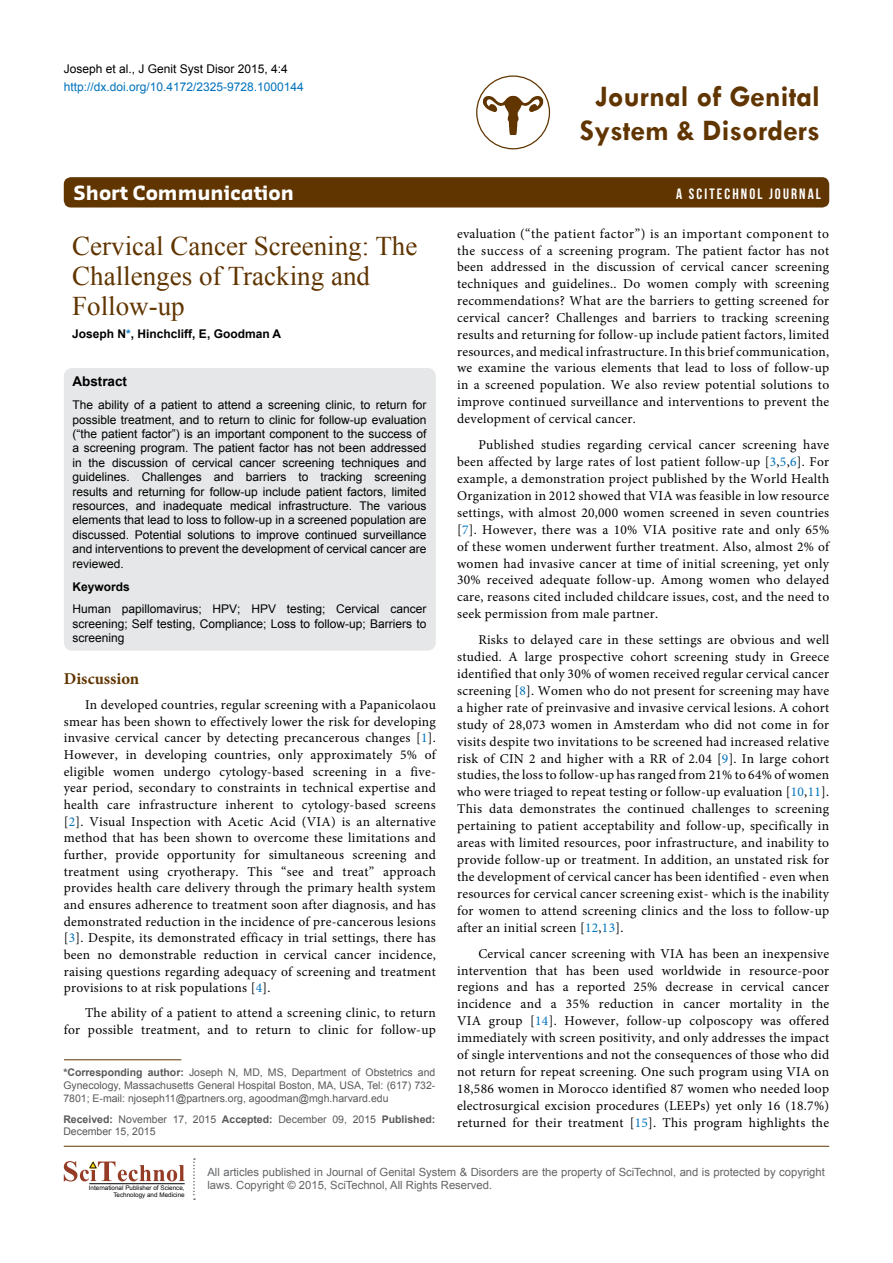
<style>
.page{position:relative;width:893px;height:1263px;background:#fff}
.page>*{position:absolute;margin:0;border:0;box-sizing:border-box;transform-origin:0 0}
.t1{font:700 30px/34.5px "Tw Cen";color:#603500;text-align:center}
.t2{font:27px/30px "Times New Roman";color:#603500}
.t3{font:700 19.2px "Sansa";color:#fff}
.t4{font:700 16.5px "Minion Pro";color:#603500}
.t5{font:15px "Bebas Neue";letter-spacing:.14em;color:#fff}
.t6{font:13.5px/17px "Minion Pro";letter-spacing:.02em;color:#000;text-align:justify}
.t7{font:700 13.5px "Arial";color:#000}
.t8{font:12px/14.4px "Arial";color:#000;text-align:justify}
.t9{font:12px "Arial";color:#0072bc}
.t10{font:700 12px "Arial";color:#000}
.t11{font:11.25px "Arial";color:#636466}
.t12{font:10.5px/12.6px "Arial";color:#58595b;text-align:justify}
.t13{font:6.3px "Arial";color:#000}
.s1{color:#0072bc}
.s2{font-weight:700}
</style>
<div class="page">
<div style="left:64px;top:177px;width:765px;height:30px;background:#603500;border-radius:7px"></div>
<hr style="left:64px;top:1146px;width:765px;height:1px;background:#603500">
<svg style="left:483px;top:96px;width:60px;height:39px"></svg>
<div style="left:476px;top:75px;width:74px;height:74px;border:1px solid #603500;border-radius:50%"></div>
<svg style="left:193px;top:1158px;width:2px;height:42px"></svg>
<svg style="left:64px;top:1161px;width:121px;height:20px"></svg>
<hr style="left:89px;top:1183px;width:96px;height:1px;background:#000">
<div style="left:64px;top:368px;width:372px;height:283px;background:#e6e7e8;border-radius:9px"></div>
<hr style="left:64px;top:1059px;width:117px;height:1px;background:#603500">
<p class="t8" style="left:64px;top:61px;width:226px">Joseph et al., J Genit Syst Disor 2015, 4:4</p>
<p class="t9" style="left:64px;top:78px;width:242px">http://dx.doi.org/10.4172/2325-9728.1000144</p>
<h1 class="t1" style="left:580px;top:78px;width:242px">Journal of Genital<br>System &amp; Disorders</h1>
<h3 class="t3" style="left:74px;top:181px;width:222px">Short Communication</h3>
<p class="t5" style="left:676px;top:186px;width:146px">A SCITECHNOL JOURNAL</p>
<h2 class="t2" style="left:72px;top:231px;width:347px">Cervical Cancer Screening: The<br>Challenges of Tracking and<br>Follow-up</h2>
<p class="t10" style="left:72px;top:326px;width:210px">Joseph N<span class="s1">*</span>, Hinchcliff, E, Goodman A</p>
<p class="t7" style="left:72px;top:373px;width:56px">Abstract</p>
<p class="t8" style="left:72px;top:398px;width:356px">The ability of a patient to attend a screening clinic, to return for possible treatment, and to return to clinic for follow-up evaluation (“the patient factor”) is an important component to the success of a screening program. The patient factor has not been addressed in the discussion of cervical cancer screening techniques and guidelines. Challenges and barriers to tracking screening results and returning for follow-up include patient factors, limited resources, and inadequate medical infrastructure. The various elements that lead to loss to follow-up in a screened population are discussed. Potential solutions to improve continued surveillance and interventions to prevent the development of cervical cancer are reviewed.</p>
<p class="t10" style="left:72px;top:578px;width:59px">Keywords</p>
<p class="t8" style="left:72px;top:602px;width:356px">Human papillomavirus; HPV; HPV testing; Cervical cancer screening; Self testing, Compliance; Loss to follow-up; Barriers to screening</p>
<p class="t4" style="left:64px;top:667px;width:77px">Discussion</p>
<p class="t6" style="left:64px;top:697px;width:374px;text-indent:21px">In developed countries, regular screening with a Papanicolaou smear has been shown to effectively lower the risk for developing invasive cervical cancer by detecting precancerous changes [<span class="s1">1</span>].<br>However, in developing countries, only approximately 5% of eligible women undergo cytology-based screening in a five&shy;year period, secondary to constraints in technical expertise and health care infrastructure inherent to cytology-based screens [<span class="s1">2</span>]. Visual Inspection with Acetic Acid (VIA) is an alternative method that has been shown to overcome these limitations and further, provide opportunity for simultaneous screening and treatment using cryotherapy. This “see and treat” approach provides health care delivery through the primary health system and ensures adherence to treatment soon after diagnosis, and has demonstrated reduction in the incidence of pre-cancerous lesions [<span class="s1">3</span>]. Despite, its demonstrated efficacy in trial settings, there has been no demonstrable reduction in cervical cancer incidence, raising questions regarding adequacy of screening and treatment provisions to at risk populations [<span class="s1">4</span>].</p>
<p class="t6" style="left:64px;top:1005px;width:374px;text-align:right">The ability of a patient to attend a screening clinic, to return<br>for possible treatment, and to return to clinic for follow-up</p>
<p class="t12" style="left:63px;top:1066px;width:374px"><span class="s2">*Corresponding author:</span> Joseph N, MD, MS, Department of Obstetrics and Gynecology, Massachusetts General Hospital Boston, MA, USA, Tel: (617) 732- 7801; E-mail: njoseph11@partners.org, agoodman@mgh.harvard.edu</p>
<p class="t12" style="left:63px;top:1113px;width:374px"><span class="s2">Received:</span> November 17, 2015 <span class="s2">Accepted:</span> December 09, 2015 <span class="s2">Published:<br></span>December 15, 2015</p>
<p class="t6" style="left:457px;top:225px;width:374px">evaluation (“the patient factor”) is an important component to the success of a screening program. The patient factor has not been addressed in the discussion of cervical cancer screening techniques and guidelines.. Do women comply with screening recommendations? What are the barriers to getting screened for cervical cancer? Challenges and barriers to tracking screening results and returning for follow-up include patient factors, limited resources, and medical infrastructure. In this brief communication, we examine the various elements that lead to loss of follow-up in a screened population. We also review potential solutions to improve continued surveillance and interventions to prevent the development of cervical cancer.</p>
<p class="t6" style="left:457px;top:436px;width:374px;text-indent:21px">Published studies regarding cervical cancer screening have been affected by large rates of lost patient follow-up [<span class="s1">3</span>,<span class="s1">5</span>,<span class="s1">6</span>]. For example, a demonstration project published by the World Health Organization in 2012 showed that VIA was feasible in low resource settings, with almost 20,000 women screened in seven countries [<span class="s1">7</span>]. However, there was a 10% VIA positive rate and only 65% of these women underwent further treatment. Also, almost 2% of women had invasive cancer at time of initial screening, yet only 30% received adequate follow-up. Among women who delayed care, reasons cited included childcare issues, cost, and the need to seek permission from male partner.</p>
<p class="t6" style="left:457px;top:631px;width:374px;text-indent:21px">Risks to delayed care in these settings are obvious and well studied. A large prospective cohort screening study in Greece identified that only 30% of women received regular cervical cancer screening [<span class="s1">8</span>]. Women who do not present for screening may have a higher rate of preinvasive and invasive cervical lesions. A cohort study of 28,073 women in Amsterdam who did not come in for visits despite two invitations to be screened had increased relative risk of CIN 2 and higher with a RR of 2.04 [<span class="s1">9</span>]. In large cohort studies, the loss to follow-up has ranged from 21% to 64% of women who were triaged to repeat testing or follow-up evaluation [<span class="s1">10</span>,<span class="s1">11</span>].<br>This data demonstrates the continued challenges to screening pertaining to patient acceptability and follow-up, specifically in areas with limited resources, poor infrastructure, and inability to provide follow-up or treatment. In addition, an unstated risk for the development of cervical cancer has been identified - even when resources for cervical cancer screening exist- which is the inability for women to attend screening clinics and the loss to follow-up after an initial screen [<span class="s1">12</span>,<span class="s1">13</span>].</p>
<p class="t6" style="left:457px;top:945px;width:374px;text-indent:21px">Cervical cancer screening with VIA has been an inexpensive intervention that has been used worldwide in resource-poor regions and has a reported 25% decrease in cervical cancer incidence and a 35% reduction in cancer mortality in the VIA group [<span class="s1">14</span>]. However, follow-up colposcopy was offered immediately with screen positivity, and only addresses the impact of single interventions and not the consequences of those who did not return for repeat screening. One such program using VIA on 18,586 women in Morocco identified 87 women who needed loop electrosurgical excision procedures (LEEPs) yet only 16 (18.7%) returned for their treatment [<span class="s1">15</span>]. This program highlights the</p>
<p class="t11" style="left:207px;top:1164px;width:619px">All articles published in Journal of Genital System &amp; Disorders are the property of SciTechnol, and is protected by copyright</p>
<p class="t13" style="left:89px;top:1183px;width:97px">International Publisher of Science,</p>
<p class="t11" style="left:207px;top:1178px;width:286px">laws. Copyright © 2015, SciTechnol, All Rights Reserved.</p>
<p class="t13" style="left:113px;top:1191px;width:73px">Technology and Medicine</p>
</div>
